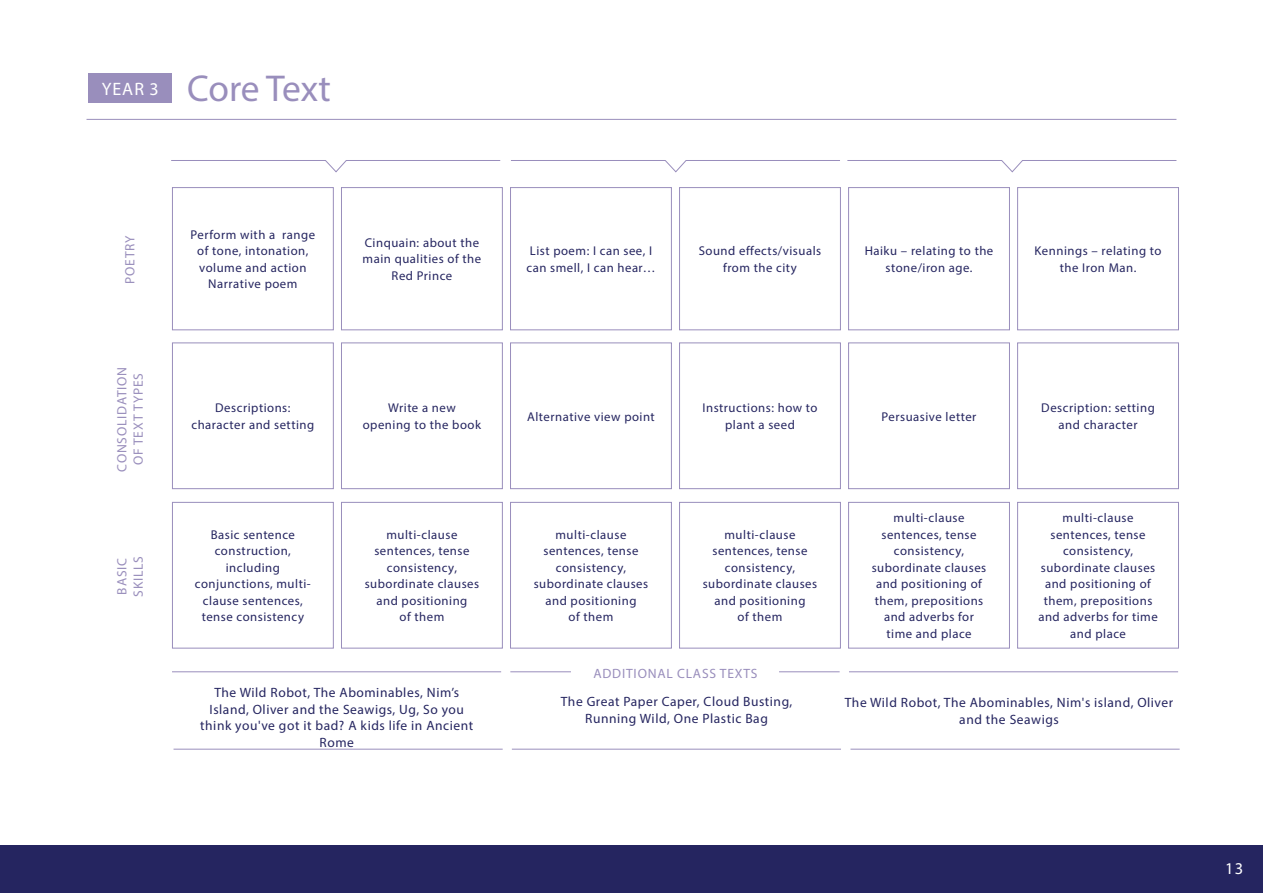
<style>
.page{position:relative;width:1263px;height:893px;background:#fff}
.page>*{position:absolute;margin:0;border:0;box-sizing:border-box;transform-origin:0 0}
.t1{font:37.5px "Myriad Pro";letter-spacing:-.005em;color:#998ebc}
.t2{font:18px "Myriad Pro";color:#fff}
.t3{font:16.5px "Myriad Pro";color:#fff}
.t4{font:13.5px/16.5px "Myriad Pro";letter-spacing:.04em;color:#252560;text-align:center}
.t5{font:13.5px/16.5px "Myriad Pro";letter-spacing:.06em;color:#998ebc;text-align:center}
.t6{font:12.75px/16.5px "Myriad Pro";letter-spacing:.04em;color:#252560;text-align:center}
</style>
<div class="page">
<div style="left:0;top:845px;width:1263px;height:48px;background:#252560"></div>
<div style="left:172px;top:187px;width:162px;height:143px;border:1px solid #998ebc"></div>
<div style="left:510px;top:187px;width:162px;height:143px;border:1px solid #998ebc"></div>
<div style="left:848px;top:187px;width:162px;height:143px;border:1px solid #998ebc"></div>
<div style="left:172px;top:342px;width:162px;height:147px;border:1px solid #998ebc"></div>
<div style="left:172px;top:502px;width:162px;height:146px;border:1px solid #998ebc"></div>
<div style="left:510px;top:342px;width:162px;height:147px;border:1px solid #998ebc"></div>
<div style="left:510px;top:502px;width:162px;height:146px;border:1px solid #998ebc"></div>
<div style="left:848px;top:342px;width:162px;height:147px;border:1px solid #998ebc"></div>
<div style="left:848px;top:502px;width:162px;height:146px;border:1px solid #998ebc"></div>
<div style="left:341px;top:187px;width:162px;height:143px;border:1px solid #998ebc"></div>
<div style="left:679px;top:187px;width:162px;height:143px;border:1px solid #998ebc"></div>
<div style="left:1017px;top:187px;width:162px;height:143px;border:1px solid #998ebc"></div>
<div style="left:341px;top:342px;width:162px;height:147px;border:1px solid #998ebc"></div>
<div style="left:341px;top:502px;width:162px;height:146px;border:1px solid #998ebc"></div>
<div style="left:679px;top:342px;width:162px;height:147px;border:1px solid #998ebc"></div>
<div style="left:679px;top:502px;width:162px;height:146px;border:1px solid #998ebc"></div>
<div style="left:1017px;top:342px;width:162px;height:147px;border:1px solid #998ebc"></div>
<div style="left:1017px;top:502px;width:162px;height:146px;border:1px solid #998ebc"></div>
<hr style="left:87px;top:119px;width:1089px;height:1px;background:#998ebc">
<hr style="left:174px;top:749px;width:329px;height:1px;background:#998ebc">
<hr style="left:172px;top:671px;width:329px;height:1px;background:#998ebc">
<hr style="left:512px;top:749px;width:329px;height:1px;background:#998ebc">
<hr style="left:510px;top:671px;width:61px;height:1px;background:#998ebc">
<hr style="left:779px;top:671px;width:61px;height:1px;background:#998ebc">
<hr style="left:850px;top:749px;width:330px;height:1px;background:#998ebc">
<hr style="left:849px;top:671px;width:329px;height:1px;background:#998ebc">
<div style="left:88px;top:73px;width:83px;height:30px;background:#998ebc"></div>
<svg style="left:171px;top:160px;width:330px;height:13px"></svg>
<svg style="left:511px;top:160px;width:329px;height:13px"></svg>
<svg style="left:847px;top:160px;width:330px;height:13px"></svg>
<p class="t2" style="left:102px;top:78px;width:59px">YEAR 3</p>
<p class="t1" style="left:187px;top:65px;width:145px">Core Text</p>
<p class="t5" style="left:122px;top:284px;width:50px;rotate:-90deg">POETRY</p>
<p class="t5" style="left:113px;top:472px;width:107px;rotate:-90deg">CONSOLIDATION<br>OF TEXT TYPES</p>
<p class="t5" style="left:113px;top:597px;width:42px;text-align:left;rotate:-90deg">BASIC<br>SKILLS</p>
<p class="t6" style="left:191px;top:226px;width:126px">Perform with a range of tone, intonation, volume and action</p>
<p class="t6" style="left:208px;top:275px;width:91px">Narrative poem</p>
<p class="t6" style="left:191px;top:399px;width:124px">Descriptions: character and setting</p>
<p class="t6" style="left:195px;top:526px;width:117px">Basic sentence construction, including conjunctions, multi&shy;clause sentences, tense consistency</p>
<p class="t6" style="left:363px;top:234px;width:120px">Cinquain: about the main qualities of the<br>Red Prince</p>
<p class="t6" style="left:699px;top:242px;width:124px">Sound effects/visuals from the city</p>
<p class="t6" style="left:1034px;top:242px;width:128px">Kennings – relating to the Iron Man.</p>
<p class="t6" style="left:526px;top:242px;width:130px;text-align:left">List poem: I can see, I can smell, I can hear…</p>
<p class="t6" style="left:865px;top:242px;width:130px">Haiku – relating to the stone/iron age.</p>
<p class="t6" style="left:363px;top:399px;width:120px">Write a new opening to the book</p>
<p class="t6" style="left:365px;top:526px;width:116px">multi-clause sentences, tense consistency, subordinate clauses and positioning<br>of them</p>
<p class="t6" style="left:527px;top:408px;width:129px">Alternative view point</p>
<p class="t6" style="left:534px;top:526px;width:116px">multi-clause sentences, tense consistency, subordinate clauses and positioning<br>of them</p>
<p class="t6" style="left:702px;top:399px;width:117px">Instructions: how to plant a seed</p>
<p class="t6" style="left:703px;top:526px;width:116px">multi-clause sentences, tense consistency, subordinate clauses and positioning<br>of them</p>
<p class="t5" style="left:593px;top:665px;width:166px">ADDITIONAL CLASS TEXTS</p>
<p class="t6" style="left:881px;top:408px;width:96px">Persuasive letter</p>
<p class="t6" style="left:872px;top:509px;width:116px">multi-clause sentences, tense consistency, subordinate clauses and positioning of them, prepositions and adverbs for time and place</p>
<p class="t6" style="left:1041px;top:399px;width:115px">Description: setting and character</p>
<p class="t6" style="left:1038px;top:509px;width:121px">multi-clause sentences, tense consistency, subordinate clauses and positioning of them, prepositions and adverbs for time and place</p>
<p class="t4" style="left:200px;top:684px;width:274px">The Wild Robot, The Abominables, Nim’s<br>Island, Oliver and the Seawigs, Ug, So you think you've got it bad? A kids life in Ancient<br>Rome</p>
<p class="t4" style="left:561px;top:693px;width:233px">The Great Paper Caper, Cloud Busting,<br>Running Wild, One Plastic Bag</p>
<p class="t4" style="left:845px;top:694px;width:330px">The Wild Robot, The Abominables, Nim's island, Oliver and the Seawigs</p>
<p class="t3" style="left:1225px;top:858px;width:20px">13</p>
</div>
